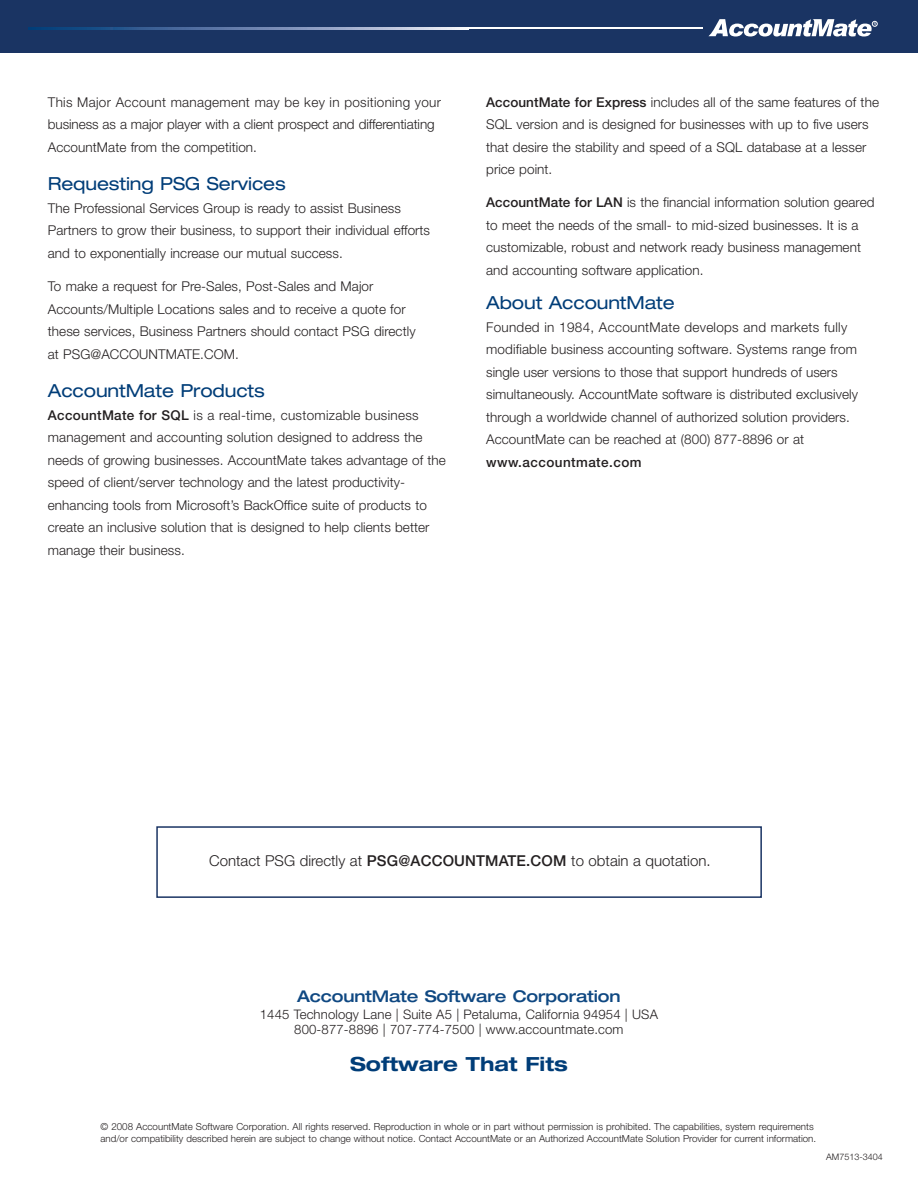
<style>
.page{position:relative;width:918px;height:1188px;background:#fff}
.page>*{position:absolute;margin:0;border:0;box-sizing:border-box;transform-origin:0 0}
.t1{font:700 expanded 19.5px "Helvetica Neue";color:#003d78}
.t2{font:expanded 18px "Helvetica Neue";letter-spacing:-.005em;color:#003d78}
.t3{font:500 expanded 16.2px "Helvetica Neue";letter-spacing:-.005em;color:#0f4882}
.t4{font:300 15px "Helvetica Neue";color:#231f20}
.t5{font:300 13.5px/22.5px "Helvetica Neue";letter-spacing:.005em;color:#231f20}
.t6{font:500 13.5px "Helvetica Neue";letter-spacing:.035em;color:#231f20}
.t7{font:300 13.2px/15px "Helvetica Neue";letter-spacing:.01em;color:#231f20;text-align:center}
.t8{font:300 9.75px/12px "Helvetica Neue";color:#231f20}
.t9{font:300 9px "Helvetica Neue";color:#231f20}
.s1{font-weight:500}
</style>
<div class="page">
<div style="left:0;top:0;width:918px;height:52px;background:#1a3463"></div>
<svg style="left:28px;top:27px;width:440px;height:2px"></svg>
<hr style="left:468px;top:27px;width:233px;height:2px;background:#fff">
<svg style="left:701px;top:19px;width:176px;height:18px"></svg>
<div style="left:156px;top:826px;width:606px;height:72px;border:2px solid #1a3463"></div>
<p class="t5" style="left:48px;top:92px;width:395px">This Major Account management may be key in positioning your business as a major player with a client prospect and differentiating<br>AccountMate from the competition.</p>
<h2 class="t2" style="left:48px;top:177px;width:239px">Requesting PSG Services</h2>
<p class="t5" style="left:48px;top:198px;width:384px">The Professional Services Group is ready to assist Business<br>Partners to grow their business, to support their individual efforts and to exponentially increase our mutual success.</p>
<p class="t5" style="left:48px;top:276px;width:369px">To make a request for Pre-Sales, Post-Sales and Major Accounts/Multiple Locations sales and to receive a quote for these services, Business Partners should contact PSG directly at PSG@ACCOUNTMATE.COM.</p>
<h2 class="t2" style="left:48px;top:384px;width:218px">AccountMate Products</h2>
<p class="t5" style="left:48px;top:405px;width:400px"><span class="s1">AccountMate for SQL</span> is a real-time, customizable business management and accounting solution designed to address the needs of growing businesses. AccountMate takes advantage of the speed of client/server technology and the latest productivity&shy;enhancing tools from Microsoft’s BackOffice suite of products to create an inclusive solution that is designed to help clients better manage their business.</p>
<p class="t5" style="left:486px;top:92px;width:394px"><span class="s1">AccountMate for Express</span> includes all of the same features of the SQL version and is designed for businesses with up to five users that desire the stability and speed of a SQL database at a lesser price point.</p>
<p class="t5" style="left:486px;top:193px;width:390px"><span class="s1">AccountMate for LAN</span> is the financial information solution geared to meet the needs of the small- to mid-sized businesses. It is a customizable, robust and network ready business management and accounting software application.</p>
<h2 class="t2" style="left:486px;top:296px;width:190px">About AccountMate</h2>
<p class="t5" style="left:486px;top:317px;width:373px">Founded in 1984, AccountMate develops and markets fully modifiable business accounting software. Systems range from single user versions to those that support hundreds of users simultaneously. AccountMate software is distributed exclusively through a worldwide channel of authorized solution providers.<br>AccountMate can be reached at (800) 877-8896 or at</p>
<p class="t6" style="left:486px;top:457px;width:157px">www.accountmate.com</p>
<p class="t4" style="left:209px;top:855px;width:503px">Contact PSG directly at <span class="s1">PSG@ACCOUNTMATE.COM</span> to obtain a quotation.</p>
<p class="t3" style="left:297px;top:990px;width:325px">AccountMate Software Corporation</p>
<p class="t7" style="left:260px;top:1008px;width:400px">1445 Technology Lane | Suite A5 | Petaluma, California 94954 | USA<br>800-877-8896 | 707-774-7500 | www.accountmate.com</p>
<h1 class="t1" style="left:350px;top:1057px;width:219px">Software That Fits</h1>
<p class="t8" style="left:100px;top:1121px;width:717px">© 2008 AccountMate Software Corporation. All rights reserved. Reproduction in whole or in part without permission is prohibited. The capabilities, system requirements and/or compatibility described herein are subject to change without notice. Contact AccountMate or an Authorized AccountMate Solution Provider for current information.</p>
<p class="t9" style="left:826px;top:1154px;width:58px">AM7513-3404</p>
</div>
